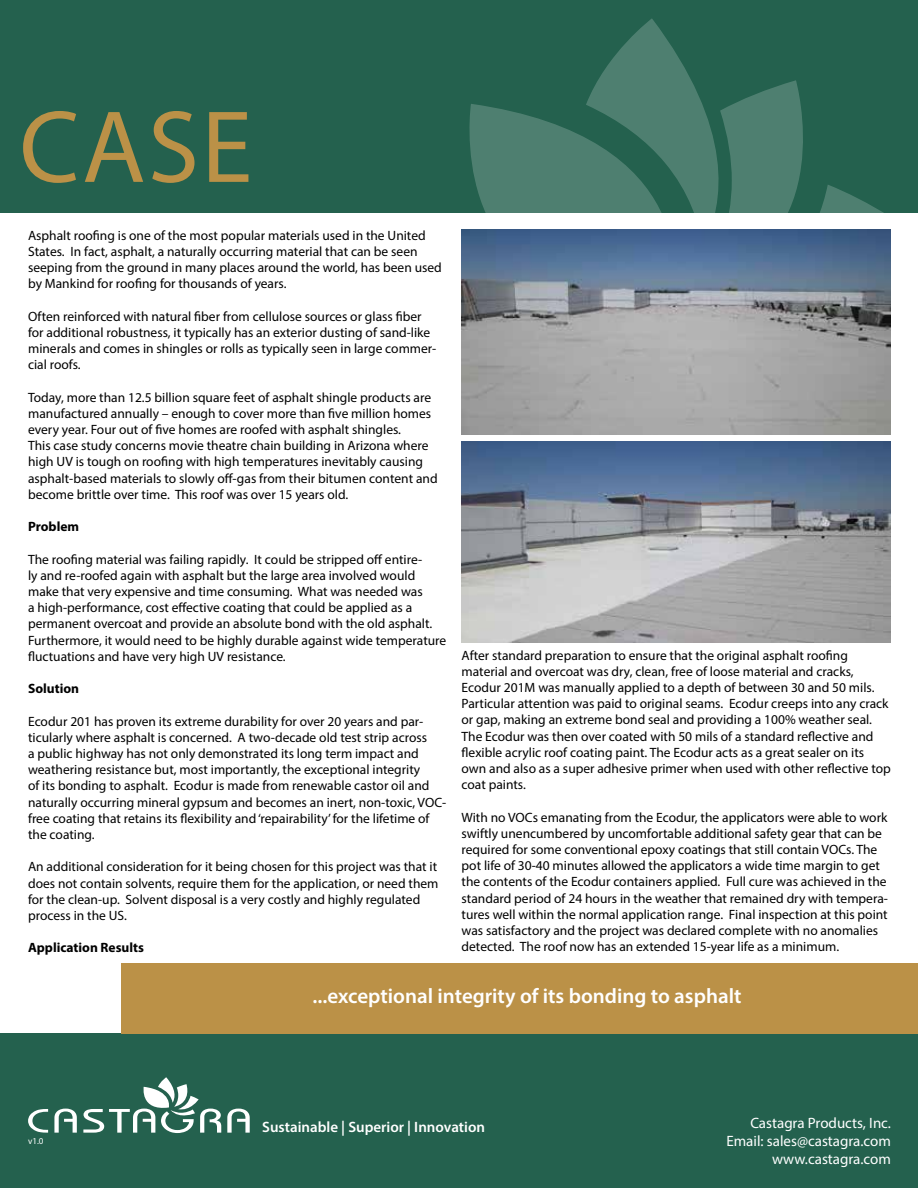
<style>
.page{position:relative;width:918px;height:1188px;background:#fff}
.page>*{position:absolute;margin:0;border:0;box-sizing:border-box;transform-origin:0 0}
.t1{font:103.5px "Myriad Pro";color:#bb9147}
.t2{font:600 21px "Myriad Pro";color:#fff}
.t3{font:15px/18px "Myriad Pro";color:#fff;text-align:right}
.t4{font:600 15px "Myriad Pro";color:#fff}
.t5{font:13.5px/16.2px "Myriad Pro";color:#000}
.t6{font:700 13.5px "Myriad Pro";color:#000}
.t7{font:9px "Myriad Pro";color:#fff}
</style>
<div class="page">
<div style="left:0;top:1034px;width:918px;height:154px;background:#24614e"></div>
<div style="left:122px;top:963px;width:796px;height:71px;background:#bb9147"></div>
<svg style="left:28px;top:1077px;width:222px;height:56px"></svg>
<div style="left:0;top:0;width:918px;height:213px;background:#24614e"></div>
<svg style="left:586px;top:18px;width:305px;height:212px;background:#3e7463"></svg>
<svg style="left:460px;top:104px;width:245px;height:126px;background:#5a877a"></svg>
<img style="left:462px;top:442px;width:429px;height:200px">
<img style="left:461px;top:230px;width:430px;height:204px">
<h1 class="t1" style="left:19px;top:83px;width:234px">CASE</h1>
<p class="t5" style="left:28px;top:227px;width:415px">Asphalt roofing is one of the most popular materials used in the United States. In fact, asphalt, a naturally occurring material that can be seen seeping from the ground in many places around the world, has been used by Mankind for roofing for thousands of years.</p>
<p class="t5" style="left:28px;top:308px;width:410px">Often reinforced with natural fiber from cellulose sources or glass fiber for additional robustness, it typically has an exterior dusting of sand-like minerals and comes in shingles or rolls as typically seen in large commer&shy;cial roofs.</p>
<p class="t5" style="left:28px;top:389px;width:411px">Today, more than 12.5 billion square feet of asphalt shingle products are manufactured annually – enough to cover more than five million homes every year. Four out of five homes are roofed with asphalt shingles.<br>This case study concerns movie theatre chain building in Arizona where high UV is tough on roofing with high temperatures inevitably causing asphalt-based materials to slowly off-gas from their bitumen content and become brittle over time. This roof was over 15 years old.</p>
<p class="t6" style="left:28px;top:518px;width:53px">Problem</p>
<p class="t5" style="left:28px;top:551px;width:420px">The roofing material was failing rapidly. It could be stripped off entire-<br>ly and re-roofed again with asphalt but the large area involved would make that very expensive and time consuming. What was needed was<br>a high-performance, cost effective coating that could be applied as a permanent overcoat and provide an absolute bond with the old asphalt.<br>Furthermore, it would need to be highly durable against wide temperature fluctuations and have very high UV resistance.</p>
<p class="t6" style="left:28px;top:680px;width:53px">Solution</p>
<p class="t5" style="left:28px;top:713px;width:420px">Ecodur 201 has proven its extreme durability for over 20 years and par&shy;ticularly where asphalt is concerned. A two-decade old test strip across<br>a public highway has not only demonstrated its long term impact and weathering resistance but, most importantly, the exceptional integrity<br>of its bonding to asphalt. Ecodur is made from renewable castor oil and naturally occurring mineral gypsum and becomes an inert, non-toxic, VOC&shy;free coating that retains its flexibility and ‘repairability’ for the lifetime of the coating.</p>
<p class="t5" style="left:28px;top:859px;width:412px">An additional consideration for it being chosen for this project was that it does not contain solvents, require them for the application, or need them for the clean-up. Solvent disposal is a very costly and highly regulated process in the US.</p>
<p class="t6" style="left:28px;top:939px;width:117px">Application Results</p>
<p class="t5" style="left:462px;top:647px;width:431px">After standard preparation to ensure that the original asphalt roofing material and overcoat was dry, clean, free of loose material and cracks, Ecodur 201M was manually applied to a depth of between 30 and 50 mils.<br>Particular attention was paid to original seams. Ecodur creeps into any crack or gap, making an extreme bond seal and providing a 100% weather seal.<br>The Ecodur was then over coated with 50 mils of a standard reflective and flexible acrylic roof coating paint. The Ecodur acts as a great sealer on its own and also as a super adhesive primer when used with other reflective top coat paints.</p>
<p class="t5" style="left:462px;top:809px;width:428px">With no VOCs emanating from the Ecodur, the applicators were able to work swiftly unencumbered by uncomfortable additional safety gear that can be required for some conventional epoxy coatings that still contain VOCs. The pot life of 30-40 minutes allowed the applicators a wide time margin to get the contents of the Ecodur containers applied. Full cure was achieved in the standard period of 24 hours in the weather that remained dry with tempera&shy;tures well within the normal application range. Final inspection at this point was satisfactory and the project was declared complete with no anomalies detected. The roof now has an extended 15-year life as a minimum.</p>
<p class="t7" style="left:28px;top:1135px;width:17px">v1.0</p>
<h2 class="t2" style="left:313px;top:983px;width:430px">...exceptional integrity of its bonding to asphalt</h2>
<p class="t4" style="left:262px;top:1118px;width:224px">Sustainable | Superior | Innovation</p>
<p class="t3" style="left:726px;top:1114px;width:166px">Castagra Products, Inc.<br>Email: sales@castagra.com www.castagra.com</p>
</div>
